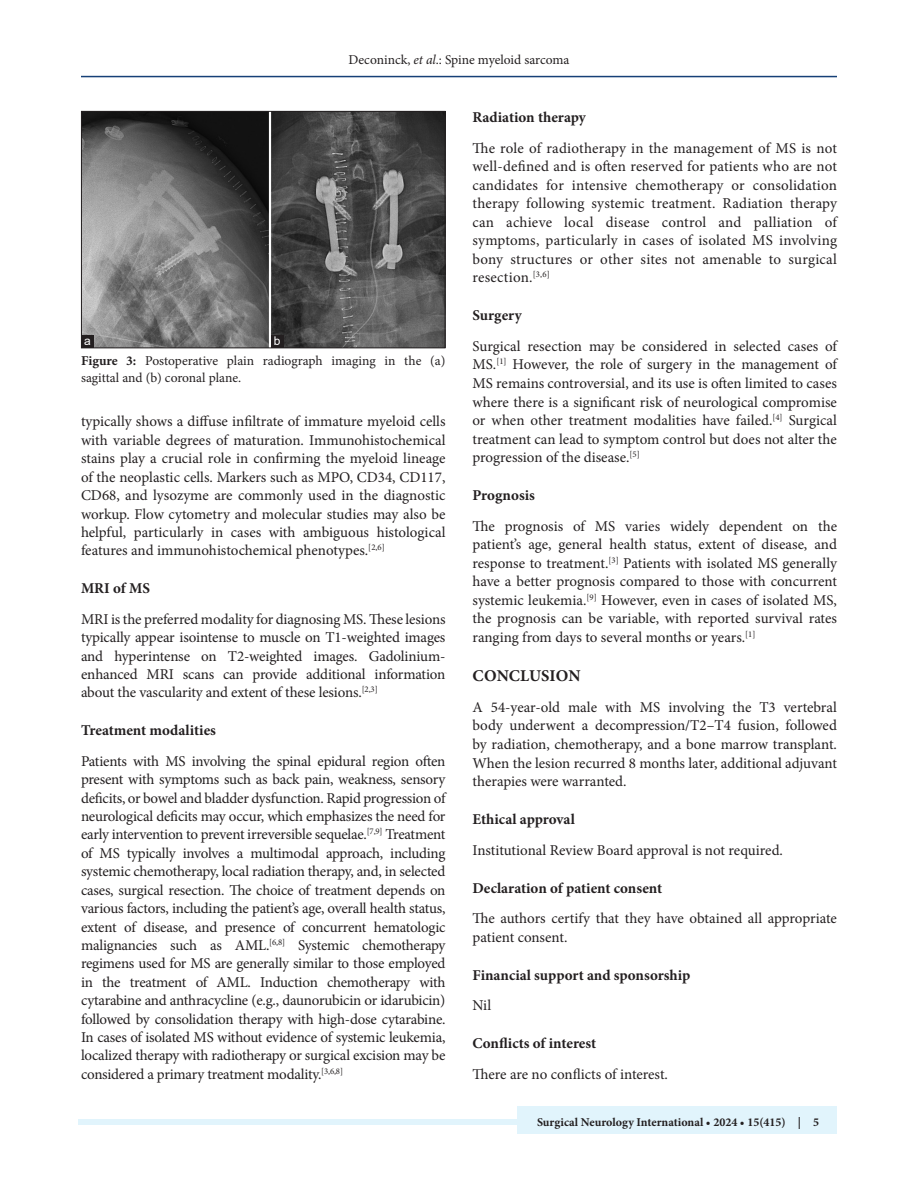
<style>
.page{position:relative;width:918px;height:1188px;background:#fff}
.page>*{position:absolute;margin:0;border:0;box-sizing:border-box;transform-origin:0 0}
.t1{font:700 16.5px "Minion Pro";color:#231f20}
.TX{font:15px/18.5px "Minion Pro";letter-spacing:-.005em;color:#231f20;text-align:justify}
.t2{font:700 15px "Minion Pro";color:#231f20}
.FGC{font:13.5px/16.5px "Minion Pro";letter-spacing:-.005em;color:#231f20}
.t3{font:700 12px "Minion Pro";color:#231f20}
.LABEL{font:12px "Arial";color:#fff}
.s1{font-style:italic}
.s2{font-weight:700}
</style>
<div class="page">
<hr style="left:81px;top:76px;width:756px;height:1px;background:#164077">
<div style="left:78px;top:1119px;width:756px;height:6px;background:#e1f4fc"></div>
<div style="left:518px;top:1106px;width:319px;height:28px;background:#e1f4fc"></div>
<img style="left:83px;top:113px;width:360px;height:233px">
<div style="left:81px;top:111px;width:364px;height:237px;border:1px solid #231f20"></div>
<div style="left:81px;top:335px;width:13px;height:13px;background:#231f20"></div>
<div style="left:271px;top:335px;width:13px;height:13px;background:#231f20"></div>
<p class="FGC" style="left:348px;top:51px;width:223px">Deconinck, <span class="s1">et al</span>.: Spine myeloid sarcoma</p>
<p class="LABEL" style="left:84px;top:332px;width:8px">a</p>
<p class="LABEL" style="left:274px;top:332px;width:8px">b</p>
<p class="FGC" style="left:81px;top:353px;width:366px"><span class="s2">Figure 3:</span> Postoperative plain radiograph imaging in the (a) sagittal and (b) coronal plane.</p>
<p class="TX" style="left:81px;top:412px;width:366px">typically shows a diffuse infiltrate of immature myeloid cells with variable degrees of maturation. Immunohistochemical stains play a crucial role in confirming the myeloid lineage of the neoplastic cells. Markers such as MPO, CD34, CD117, CD68, and lysozyme are commonly used in the diagnostic workup. Flow cytometry and molecular studies may also be helpful, particularly in cases with ambiguous histological features and immunohistochemical phenotypes.<sup>[2,6]</sup></p>
<h2 class="t2" style="left:81px;top:578px;width:70px">MRI of MS</h2>
<p class="TX" style="left:81px;top:610px;width:366px">MRI is the preferred modality for diagnosing MS. These lesions typically appear isointense to muscle on T1-weighted images and hyperintense on T2-weighted images. Gadolinium&shy;enhanced MRI scans can provide additional information about the vascularity and extent of these lesions.<sup>[2,3]</sup></p>
<h2 class="t2" style="left:81px;top:720px;width:136px">Treatment modalities</h2>
<p class="TX" style="left:81px;top:752px;width:366px">Patients with MS involving the spinal epidural region often present with symptoms such as back pain, weakness, sensory deficits, or bowel and bladder dysfunction. Rapid progression of neurological deficits may occur, which emphasizes the need for early intervention to prevent irreversible sequelae.<sup>[7,9]</sup> Treatment of MS typically involves a multimodal approach, including systemic chemotherapy, local radiation therapy, and, in selected cases, surgical resection. The choice of treatment depends on various factors, including the patient’s age, overall health status, extent of disease, and presence of concurrent hematologic malignancies such as AML.<sup>[6,8]</sup> Systemic chemotherapy regimens used for MS are generally similar to those employed in the treatment of AML. Induction chemotherapy with cytarabine and anthracycline (e.g., daunorubicin or idarubicin) followed by consolidation therapy with high-dose cytarabine.<br>In cases of isolated MS without evidence of systemic leukemia, localized therapy with radiotherapy or surgical excision may be considered a primary treatment modality.<sup>[3,6,8]</sup></p>
<h2 class="t2" style="left:472px;top:107px;width:115px">Radiation therapy</h2>
<p class="TX" style="left:472px;top:139px;width:366px">The role of radiotherapy in the management of MS is not well-defined and is often reserved for patients who are not candidates for intensive chemotherapy or consolidation therapy following systemic treatment. Radiation therapy can achieve local disease control and palliation of symptoms, particularly in cases of isolated MS involving bony structures or other sites not amenable to surgical resection.<sup>[3,6]</sup></p>
<h2 class="t2" style="left:472px;top:305px;width:51px">Surgery</h2>
<p class="TX" style="left:472px;top:337px;width:366px">Surgical resection may be considered in selected cases of MS.<sup>[1]</sup> However, the role of surgery in the management of MS remains controversial, and its use is often limited to cases where there is a significant risk of neurological compromise or when other treatment modalities have failed.<sup>[4]</sup> Surgical treatment can lead to symptom control but does not alter the progression of the disease.<sup>[5]</sup></p>
<h2 class="t2" style="left:472px;top:485px;width:64px">Prognosis</h2>
<p class="TX" style="left:472px;top:517px;width:366px">The prognosis of MS varies widely dependent on the patient’s age, general health status, extent of disease, and response to treatment.<sup>[3]</sup> Patients with isolated MS generally have a better prognosis compared to those with concurrent systemic leukemia.<sup>[9]</sup> However, even in cases of isolated MS, the prognosis can be variable, with reported survival rates ranging from days to several months or years.<sup>[1]</sup></p>
<h1 class="t1" style="left:473px;top:665px;width:109px">CONCLUSION</h1>
<p class="TX" style="left:472px;top:698px;width:366px">A 54-year-old male with MS involving the T3 vertebral body underwent a decompression/T2–T4 fusion, followed by radiation, chemotherapy, and a bone marrow transplant.<br>When the lesion recurred 8 months later, additional adjuvant therapies were warranted.</p>
<h2 class="t2" style="left:472px;top:809px;width:104px">Ethical approval</h2>
<p class="TX" style="left:472px;top:841px;width:312px">Institutional Review Board approval is not required.</p>
<h2 class="t2" style="left:472px;top:877px;width:191px">Declaration of patient consent</h2>
<p class="TX" style="left:472px;top:909px;width:366px">The authors certify that they have obtained all appropriate patient consent.</p>
<h2 class="t2" style="left:472px;top:964px;width:219px">Financial support and sponsorship</h2>
<p class="TX" style="left:472px;top:996px;width:20px">Nil</p>
<h2 class="t2" style="left:472px;top:1033px;width:125px">Conflicts of interest</h2>
<p class="TX" style="left:472px;top:1065px;width:197px">There are no conflicts of interest.</p>
<p class="t3" style="left:537px;top:1113px;width:284px">Surgical Neurology International • 2024 • 15(415) | 5</p>
</div>
